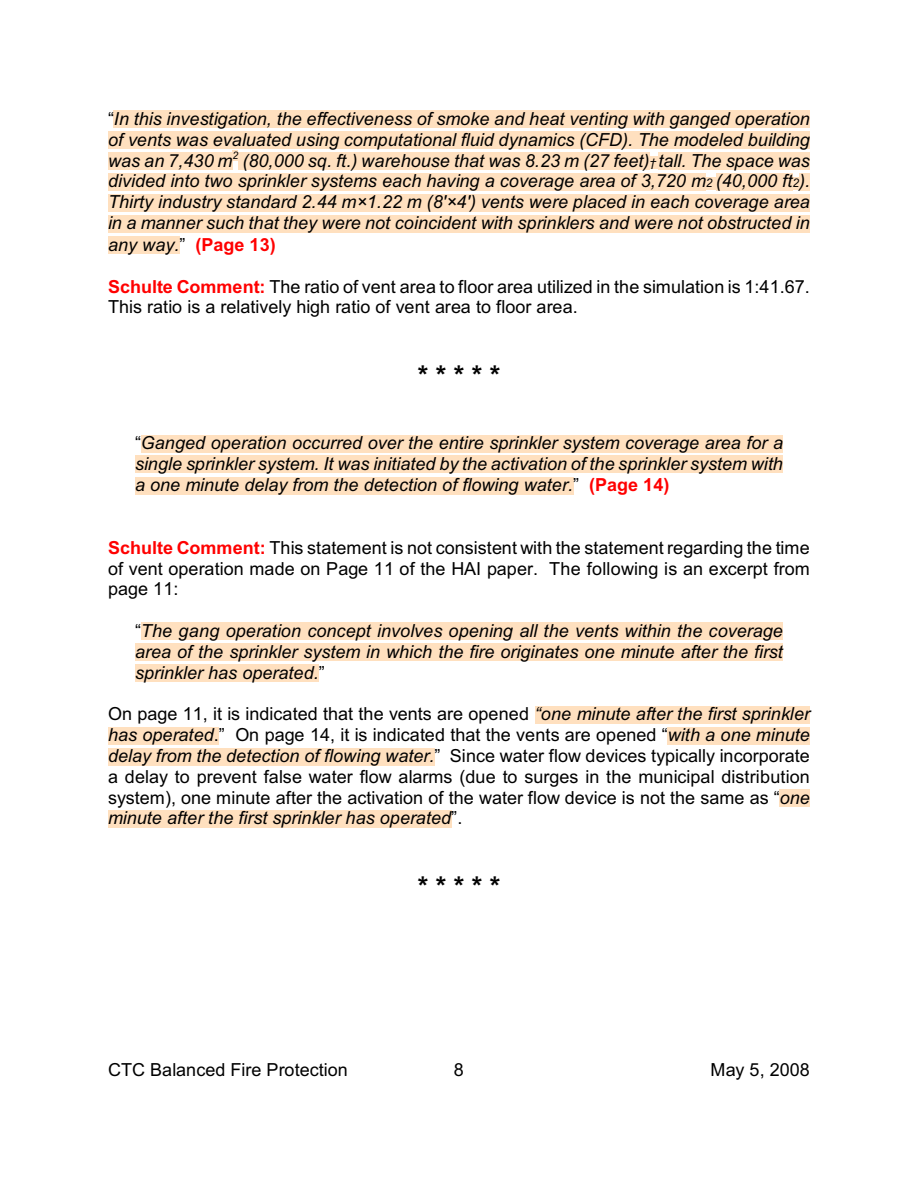
<style>
.page{position:relative;width:918px;height:1188px;background:#fff}
.page>*{position:absolute;margin:0;border:0;box-sizing:border-box;transform-origin:0 0}
.t1{font:700 27px "Arial";color:#000}
.t2{font:italic 18px/20.9px "Arial";color:#000;text-align:justify}
.t3{font:18px/20.9px "Arial";letter-spacing:.005em;color:#000;text-align:justify}
.t4{font:italic 10.5px "Arial";color:#000}
.s1{font-style:normal}
.s2{font-size:12px}
.s3{font-weight:700;font-style:normal;color:#f00}
.s4{font-weight:700;color:#f00}
.s5{font-style:italic}
</style>
<div class="page">
<div style="left:114px;top:110px;width:15px;height:18px;background:#ffe0bf"></div>
<div style="left:129px;top:110px;width:360px;height:18px;background:#ffe0bf"></div>
<div style="left:489px;top:110px;width:139px;height:18px;background:#ffe0bf"></div>
<div style="left:628px;top:110px;width:182px;height:18px;background:#ffe0bf"></div>
<div style="left:108px;top:131px;width:15px;height:18px;background:#ffe0bf"></div>
<div style="left:123px;top:131px;width:48px;height:18px;background:#ffe0bf"></div>
<div style="left:171px;top:131px;width:498px;height:18px;background:#ffe0bf"></div>
<div style="left:669px;top:131px;width:141px;height:18px;background:#ffe0bf"></div>
<div style="left:108px;top:152px;width:32px;height:18px;background:#ffe0bf"></div>
<div style="left:140px;top:152px;width:92px;height:18px;background:#ffe0bf"></div>
<div style="left:232px;top:150px;width:6px;height:11px;background:#ffe0bf"></div>
<div style="left:238px;top:152px;width:371px;height:18px;background:#ffe0bf"></div>
<div style="left:609px;top:152px;width:40px;height:18px;background:#ffe0bf"></div>
<div style="left:649px;top:157px;width:9px;height:12px;background:#ffe0bf"></div>
<div style="left:658px;top:152px;width:152px;height:18px;background:#ffe0bf"></div>
<div style="left:108px;top:173px;width:198px;height:18px;background:#ffe0bf"></div>
<div style="left:306px;top:173px;width:115px;height:18px;background:#ffe0bf"></div>
<div style="left:421px;top:173px;width:285px;height:18px;background:#ffe0bf"></div>
<div style="left:706px;top:178px;width:10px;height:12px;background:#ffe0bf"></div>
<div style="left:716px;top:173px;width:76px;height:18px;background:#ffe0bf"></div>
<div style="left:792px;top:178px;width:7px;height:12px;background:#ffe0bf"></div>
<div style="left:799px;top:173px;width:11px;height:18px;background:#ffe0bf"></div>
<div style="left:108px;top:194px;width:189px;height:18px;background:#ffe0bf"></div>
<div style="left:297px;top:194px;width:348px;height:18px;background:#ffe0bf"></div>
<div style="left:645px;top:194px;width:165px;height:18px;background:#ffe0bf"></div>
<div style="left:108px;top:215px;width:14px;height:18px;background:#ffe0bf"></div>
<div style="left:122px;top:215px;width:239px;height:18px;background:#ffe0bf"></div>
<div style="left:361px;top:215px;width:342px;height:18px;background:#ffe0bf"></div>
<div style="left:703px;top:215px;width:107px;height:18px;background:#ffe0bf"></div>
<div style="left:108px;top:236px;width:71px;height:18px;background:#ffe0bf"></div>
<div style="left:141px;top:435px;width:64px;height:18px;background:#ffe0bf"></div>
<div style="left:205px;top:435px;width:52px;height:18px;background:#ffe0bf"></div>
<div style="left:257px;top:435px;width:20px;height:18px;background:#ffe0bf"></div>
<div style="left:277px;top:435px;width:506px;height:18px;background:#ffe0bf"></div>
<div style="left:135px;top:455px;width:47px;height:18px;background:#ffe0bf"></div>
<div style="left:182px;top:455px;width:276px;height:18px;background:#ffe0bf"></div>
<div style="left:458px;top:455px;width:228px;height:18px;background:#ffe0bf"></div>
<div style="left:686px;top:455px;width:97px;height:18px;background:#ffe0bf"></div>
<div style="left:135px;top:477px;width:438px;height:18px;background:#ffe0bf"></div>
<div style="left:141px;top:622px;width:31px;height:18px;background:#ffe0bf"></div>
<div style="left:172px;top:622px;width:37px;height:18px;background:#ffe0bf"></div>
<div style="left:209px;top:622px;width:574px;height:18px;background:#ffe0bf"></div>
<div style="left:135px;top:643px;width:36px;height:18px;background:#ffe0bf"></div>
<div style="left:171px;top:643px;width:612px;height:18px;background:#ffe0bf"></div>
<div style="left:135px;top:664px;width:184px;height:18px;background:#ffe0bf"></div>
<div style="left:535px;top:706px;width:26px;height:18px;background:#ffe0bf"></div>
<div style="left:561px;top:706px;width:249px;height:18px;background:#ffe0bf"></div>
<div style="left:108px;top:727px;width:29px;height:18px;background:#ffe0bf"></div>
<div style="left:137px;top:727px;width:77px;height:18px;background:#ffe0bf"></div>
<div style="left:214px;top:727px;width:5px;height:18px;background:#ffe0bf"></div>
<div style="left:668px;top:727px;width:142px;height:18px;background:#ffe0bf"></div>
<div style="left:108px;top:748px;width:43px;height:18px;background:#ffe0bf"></div>
<div style="left:151px;top:748px;width:284px;height:18px;background:#ffe0bf"></div>
<div style="left:780px;top:789px;width:30px;height:18px;background:#ffe0bf"></div>
<div style="left:108px;top:810px;width:343px;height:18px;background:#ffe0bf"></div>
<p class="t2" style="left:108px;top:110px;width:703px"><span class="s1">“</span>In this investigation, the effectiveness of smoke and heat venting with ganged operation of vents was evaluated using computational fluid dynamics (CFD). The modeled building was an 7,430 m (80,000 sq. ft.) warehouse that was 8.23 m (27 feet)<span class="s2">†</span> tall. The space was</p>
<p class="t4" style="left:232px;top:151px;width:7px">2</p>
<p class="t2" style="left:108px;top:172px;width:704px">divided into two sprinkler systems each having a coverage area of 3,720 m<span class="s2">2</span> (40,000 ft<span class="s2">2</span>).<br>Thirty industry standard 2.44 m×1.22 m (8'×4') vents were placed in each coverage area in a manner such that they were not coincident with sprinklers and were not obstructed in any way.<span class="s1">”</span> <span class="s3">(Page 13)</span></p>
<p class="t3" style="left:108px;top:278px;width:703px"><span class="s4">Schulte Comment:</span> The ratio of vent area to floor area utilized in the simulation is 1:41.67.<br>This ratio is a relatively high ratio of vent area to floor area.</p>
<h1 class="t1" style="left:418px;top:365px;width:84px">* * * * *</h1>
<p class="t2" style="left:135px;top:434px;width:650px"><span class="s1">“</span>Ganged operation occurred over the entire sprinkler system coverage area for a single sprinkler system. It was initiated by the activation of the sprinkler system with a one minute delay from the detection of flowing water.<span class="s1">”</span> <span class="s3">(Page 14)</span></p>
<p class="t3" style="left:108px;top:539px;width:703px"><span class="s4">Schulte Comment:</span> This statement is not consistent with the statement regarding the time of vent operation made on Page 11 of the HAI paper. The following is an excerpt from page 11:</p>
<p class="t2" style="left:135px;top:622px;width:650px"><span class="s1">“</span>The gang operation concept involves opening all the vents within the coverage area of the sprinkler system in which the fire originates one minute after the first sprinkler has operated.<span class="s1">”</span></p>
<p class="t3" style="left:108px;top:705px;width:704px">On page 11, it is indicated that the vents are opened <span class="s5">“one minute after the first sprinkler has operated</span>.” On page 14, it is indicated that the vents are opened “<span class="s5">with a one minute delay from the detection of flowing water.</span>” Since water flow devices typically incorporate a delay to prevent false water flow alarms (due to surges in the municipal distribution system), one minute after the activation of the water flow device is not the same as “<span class="s5">one minute after the first sprinkler has operated</span>”.</p>
<h1 class="t1" style="left:418px;top:876px;width:84px">* * * * *</h1>
<p class="t3" style="left:108px;top:1061px;width:241px">CTC Balanced Fire Protection</p>
<p class="t3" style="left:454px;top:1061px;width:12px">8</p>
<p class="t3" style="left:711px;top:1061px;width:101px">May 5, 2008</p>
</div>
